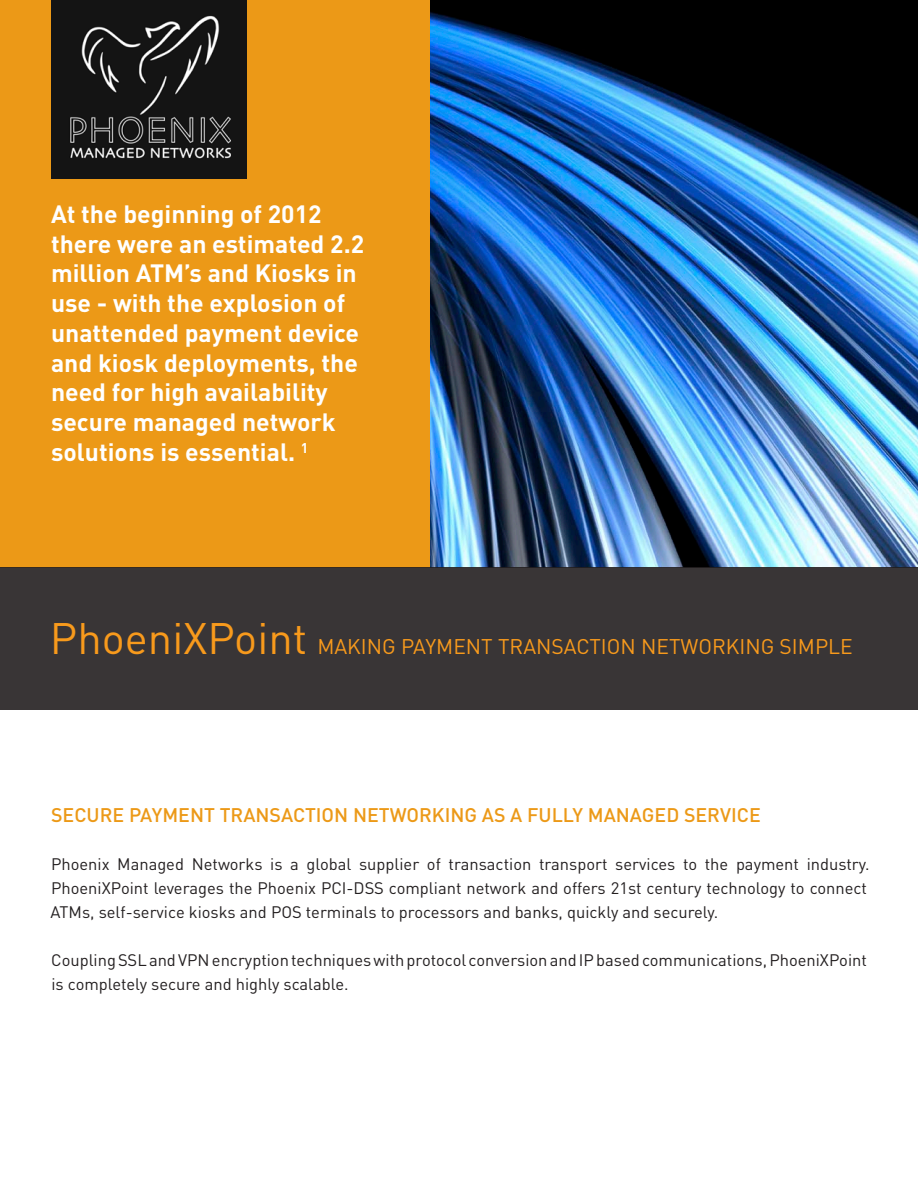
<style>
.page{position:relative;width:918px;height:1188px;background:#fff}
.page>*{position:absolute;margin:0;border:0;box-sizing:border-box;transform-origin:0 0}
.Body_Text{font:700 24.75px/29.7px "DIN";color:#fff}
.Main_Heading{font:21px "DIN";color:#f89a1c}
.Sub_Heading{font:500 19.5px "DIN";color:#ec9917}
.Body_Text-2{font:16.5px/24px "DIN";color:#231f20}
.s1{font-size:43.5px}
</style>
<div class="page">
<img style="left:429px;top:0;width:489px;height:567px">
<div style="left:0;top:0;width:429px;height:567px;background:#ec9917"></div>
<div style="left:51px;top:0;width:196px;height:179px;background:#141414"></div>
<img style="left:70px;top:15px;width:161px;height:144px">
<div style="left:0;top:567px;width:918px;height:143px;background:#393536"></div>
<p class="Body_Text" style="left:51px;top:198px;width:315px">At the beginning of 2012 there were an estimated 2.2 million ATM’s and Kiosks in use - with the explosion of unattended payment device and kiosk deployments, the need for high availability secure managed network solutions is essential. <sup>1</sup></p>
<p class="Main_Heading" style="left:50px;top:633px;width:804px"><span class="s1">PhoeniXPoint</span> MAKING PAYMENT TRANSACTION NETWORKING SIMPLE</p>
<p class="Sub_Heading" style="left:51px;top:802px;width:711px">SECURE PAYMENT TRANSACTION NETWORKING AS A FULLY MANAGED SERVICE</p>
<p class="Body_Text-2" style="left:50px;top:852px;width:821px">Phoenix Managed Networks is a global supplier of transaction transport services to the payment industry.<br>PhoeniXPoint leverages the Phoenix PCI-DSS compliant network and offers 21st century technology to connect<br>ATMs, self-service kiosks and POS terminals to processors and banks, quickly and securely.</p>
<p class="Body_Text-2" style="left:51px;top:948px;width:817px">Coupling SSL and VPN encryption techniques with protocol conversion and IP based communications, PhoeniXPoint is completely secure and highly scalable.</p>
</div>
